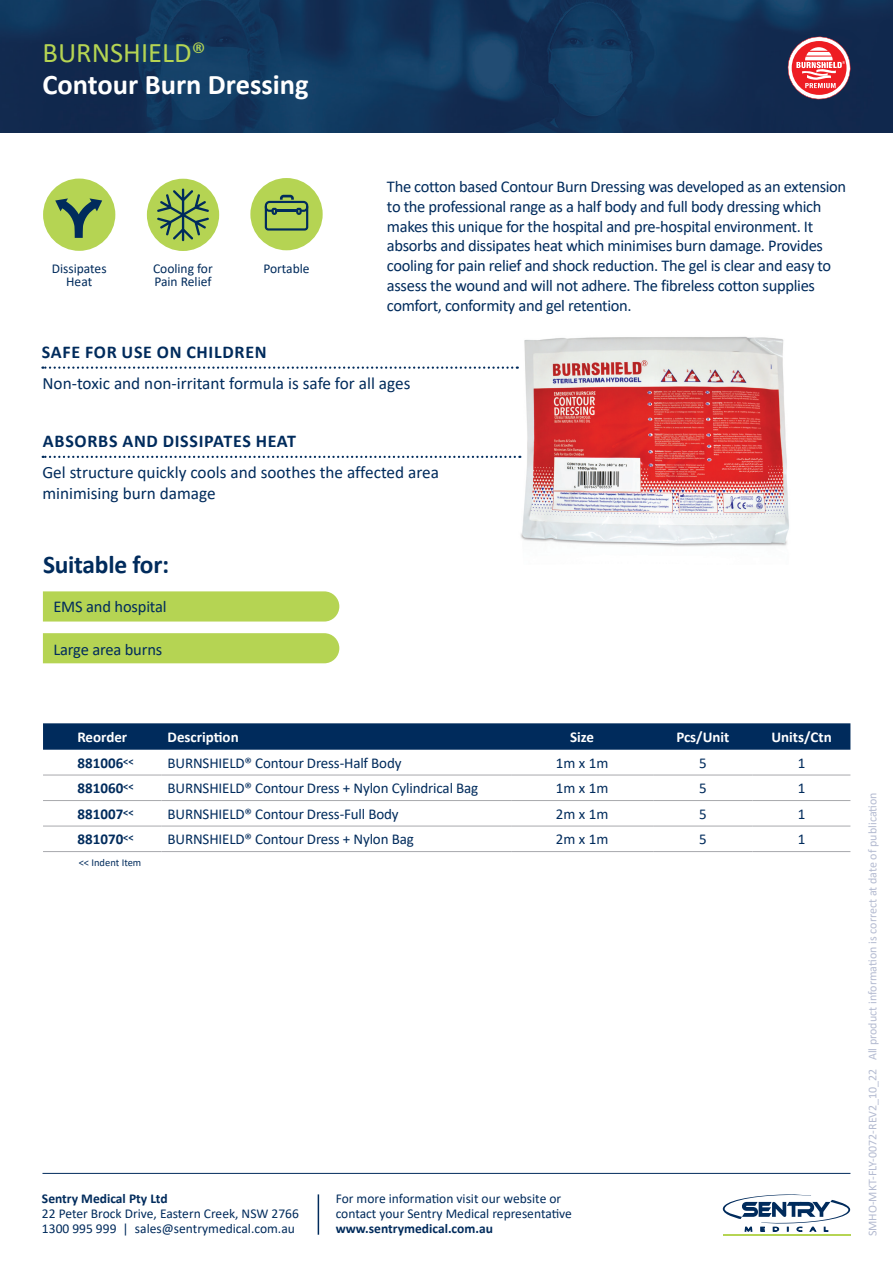
<style>
.page{position:relative;width:893px;height:1263px;background:#fff}
.page>*{position:absolute;margin:0;border:0;box-sizing:border-box;transform-origin:0 0}
.t1{font:700 28.5px "Calibri";color:#fff}
.t2{font:28.5px "Calibri";color:#b5d453}
.Product_Text{font:700 25.5px "Calibri";letter-spacing:-.01em;color:#002b5c}
.Sub_Heading{font:700 18px "Calibri";letter-spacing:.04em;color:#002b5c}
.Description___Main_T{font:17.25px/20.7px "Calibri";color:#002b5c}
.Description___Main_T-2{font:16.5px/19.8px "Calibri";letter-spacing:-.02em;color:#002b5c}
.Suitable_For{font:16.5px "Calibri";letter-spacing:-.01em;color:#002b5c}
.t3{font:15px "Calibri";letter-spacing:-.01em;color:#002b5c}
.t4{font:700 15px "Calibri";color:#fff}
.t5{font:700 15px "Calibri";color:#002b5c}
.Icon_Text{font:13.5px/15px "Calibri";color:#002b5c}
.t6{font:700 13.5px "Calibri";color:#002b5c}
.t7{font:12px "Calibri";color:#b4bbd1}
.t8{font:10.5px "Calibri";color:#002b5c}
</style>
<div class="page">
<hr style="left:318px;top:1194px;width:1px;height:41px;background:#002b5c">
<hr style="left:723px;top:1234px;width:127px;height:2px;background:#b5d453">
<svg style="left:723px;top:1194px;width:127px;height:37px"></svg>
<hr style="left:42px;top:1173px;width:808px;height:1px;background:#002b5c">
<img style="left:0;top:0;width:893px;height:133px">
<img style="left:500px;top:336px;width:289px;height:211px">
<div style="left:43px;top:179px;width:72px;height:72px;background:#b5d453;border-radius:50%"></div>
<svg style="left:55px;top:198px;width:47px;height:40px"></svg>
<div style="left:147px;top:179px;width:72px;height:72px;background:#b5d453;border-radius:50%"></div>
<svg style="left:157px;top:189px;width:52px;height:52px"></svg>
<svg style="left:43px;top:723px;width:807px;height:27px;background:#052f5f"></svg>
<hr style="left:43px;top:775px;width:119px;height:1px;background:#a8a9ad">
<hr style="left:162px;top:775px;width:349px;height:1px;background:#a8a9ad">
<hr style="left:511px;top:775px;width:142px;height:1px;background:#a8a9ad">
<hr style="left:653px;top:775px;width:100px;height:1px;background:#a8a9ad">
<hr style="left:753px;top:775px;width:97px;height:1px;background:#a8a9ad">
<hr style="left:43px;top:826px;width:119px;height:1px;background:#a8a9ad">
<hr style="left:162px;top:826px;width:349px;height:1px;background:#a8a9ad">
<hr style="left:511px;top:826px;width:142px;height:1px;background:#a8a9ad">
<hr style="left:653px;top:826px;width:100px;height:1px;background:#a8a9ad">
<hr style="left:753px;top:826px;width:97px;height:1px;background:#a8a9ad">
<hr style="left:43px;top:800px;width:119px;height:1px;background:#a8a9ad">
<hr style="left:162px;top:800px;width:349px;height:1px;background:#a8a9ad">
<hr style="left:511px;top:800px;width:142px;height:1px;background:#a8a9ad">
<hr style="left:653px;top:800px;width:100px;height:1px;background:#a8a9ad">
<hr style="left:753px;top:800px;width:97px;height:1px;background:#a8a9ad">
<hr style="left:43px;top:851px;width:119px;height:1px;background:#a8a9ad">
<hr style="left:162px;top:851px;width:349px;height:1px;background:#a8a9ad">
<hr style="left:511px;top:851px;width:142px;height:1px;background:#a8a9ad">
<hr style="left:653px;top:851px;width:100px;height:1px;background:#a8a9ad">
<hr style="left:753px;top:851px;width:97px;height:1px;background:#a8a9ad">
<svg style="left:42px;top:366px;width:476px;height:3px"></svg>
<svg style="left:43px;top:456px;width:477px;height:2px"></svg>
<div style="left:43px;top:591px;width:296px;height:30px;background:#b5d453"></div>
<div style="left:43px;top:633px;width:296px;height:30px;background:#b5d453"></div>
<svg style="left:785px;top:33px;width:69px;height:69px"></svg>
<div style="left:250px;top:178px;width:73px;height:72px;background:#b5d453;border-radius:50%"></div>
<svg style="left:265px;top:195px;width:43px;height:36px"></svg>
<p class="t2" style="left:43px;top:33px;width:165px">BURNSHIELD®</p>
<p class="t1" style="left:43px;top:64px;width:268px">Contour Burn Dressing</p>
<p class="Icon_Text" style="left:52px;top:261px;width:56px;line-height:13px;text-align:center">Dissipates<br>Heat</p>
<p class="Icon_Text" style="left:153px;top:261px;width:61px;line-height:13px">Cooling for<br>Pain Relief</p>
<p class="Icon_Text" style="left:263px;top:260px;width:48px">Portable</p>
<p class="Description___Main_T-2" style="left:387px;top:176px;width:461px">The cotton based Contour Burn Dressing was developed as an extension to the professional range as a half body and full body dressing which makes this unique for the hospital and pre-hospital environment. It absorbs and dissipates heat which minimises burn damage. Provides cooling for pain relief and shock reduction. The gel is clear and easy to assess the wound and will not adhere. The fibreless cotton supplies comfort, conformity and gel retention.</p>
<p class="Sub_Heading" style="left:42px;top:340px;width:226px">SAFE FOR USE ON CHILDREN</p>
<p class="Description___Main_T" style="left:42px;top:372px;width:370px">Non-toxic and non-irritant formula is safe for all ages</p>
<p class="Sub_Heading" style="left:43px;top:428px;width:255px">ABSORBS AND DISSIPATES HEAT</p>
<p class="Description___Main_T" style="left:42px;top:461px;width:398px">Gel structure quickly cools and soothes the affected area minimising burn damage</p>
<p class="Product_Text" style="left:43px;top:547px;width:128px">Suitable for:</p>
<p class="Suitable_For" style="left:53px;top:595px;width:115px">EMS and hospital</p>
<p class="Suitable_For" style="left:53px;top:638px;width:110px">Large area burns</p>
<p class="t4" style="left:77px;top:726px;width:51px">Reorder</p>
<p class="t4" style="left:168px;top:726px;width:73px">Description</p>
<p class="t4" style="left:570px;top:726px;width:26px">Size</p>
<p class="t4" style="left:676px;top:726px;width:55px">Pcs/Unit</p>
<p class="t4" style="left:771px;top:726px;width:62px">Units/Ctn</p>
<p class="t5" style="left:78px;top:752px;width:58px">881006<sup>&lt;&lt;</sup></p>
<p class="t3" style="left:168px;top:752px;width:235px">BURNSHIELD® Contour Dress-Half Body</p>
<p class="t3" style="left:556px;top:752px;width:54px">1m x 1m</p>
<p class="t3" style="left:699px;top:752px;width:9px">5</p>
<p class="t3" style="left:798px;top:752px;width:9px">1</p>
<p class="t5" style="left:78px;top:778px;width:58px">881060<sup>&lt;&lt;</sup></p>
<p class="t3" style="left:168px;top:778px;width:312px">BURNSHIELD® Contour Dress + Nylon Cylindrical Bag</p>
<p class="t3" style="left:556px;top:778px;width:54px">1m x 1m</p>
<p class="t3" style="left:699px;top:778px;width:9px">5</p>
<p class="t3" style="left:798px;top:778px;width:9px">1</p>
<p class="t5" style="left:78px;top:803px;width:58px">881007<sup>&lt;&lt;</sup></p>
<p class="t3" style="left:168px;top:803px;width:233px">BURNSHIELD® Contour Dress-Full Body</p>
<p class="t3" style="left:556px;top:803px;width:54px">2m x 1m</p>
<p class="t3" style="left:699px;top:803px;width:9px">5</p>
<p class="t3" style="left:798px;top:803px;width:9px">1</p>
<p class="t5" style="left:78px;top:829px;width:58px">881070<sup>&lt;&lt;</sup></p>
<p class="t3" style="left:168px;top:829px;width:248px">BURNSHIELD® Contour Dress + Nylon Bag</p>
<p class="t3" style="left:556px;top:829px;width:54px">2m x 1m</p>
<p class="t3" style="left:699px;top:829px;width:9px">5</p>
<p class="t3" style="left:798px;top:829px;width:9px">1</p>
<p class="t8" style="left:79px;top:855px;width:64px">&lt;&lt; Indent Item</p>
<p class="t6" style="left:42px;top:1189px;width:127px">Sentry Medical Pty Ltd</p>
<p class="Icon_Text" style="left:42px;top:1206px;width:258px">22 Peter Brock Drive, Eastern Creek, NSW 2766<br>1300 995 999 | sales@sentrymedical.com.au</p>
<p class="Icon_Text" style="left:336px;top:1191px;width:238px">For more information visit our website or contact your Sentry Medical representative</p>
<p class="t6" style="left:336px;top:1219px;width:159px">www.sentrymedical.com.au</p>
<p class="t7" style="left:864px;top:1236px;width:445px;rotate:-90deg">SMHO-MKT-FLY-0072-REV2_10_22 All product information is correct at date of publication</p>
</div>
